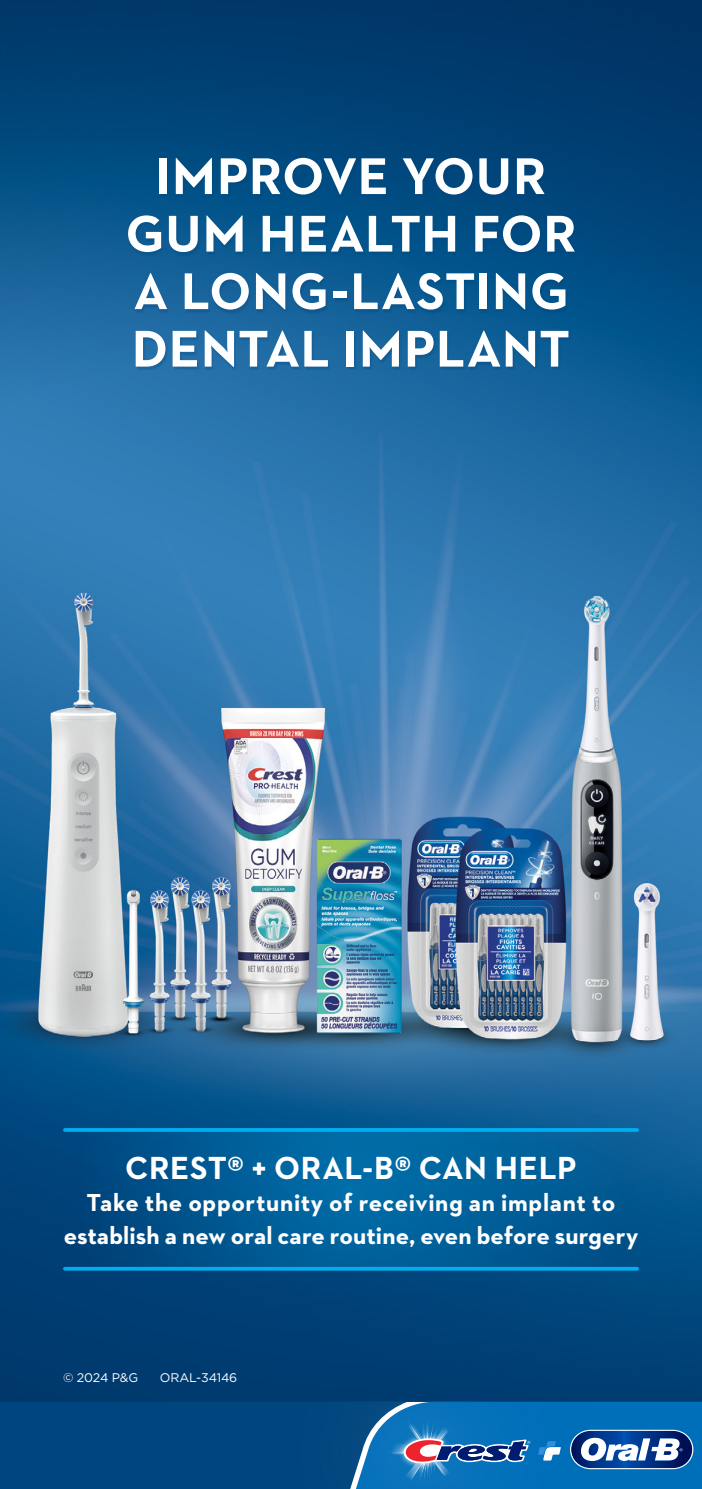
<style>
.page{position:relative;width:702px;height:1489px;background:#fff}
.page>*{position:absolute;margin:0;border:0;box-sizing:border-box;transform-origin:0 0}
.t1{font:700 52.5px/57.5px "Neutraface 2 Text";letter-spacing:.015em;color:#fff;text-align:center}
.t2{font:700 32.5px "Neutraface 2 Text";letter-spacing:.015em;color:#fff}
.t3{font:700 25px/32.5px "Neutraface 2 Text";letter-spacing:.01em;color:#fff;text-align:center}
.t4{font:12.5px "Gotham";letter-spacing:-.01em;color:#fff}
</style>
<div class="page">
<img style="left:0;top:0;width:702px;height:1401px">
<div style="left:128px;top:159px;width:449px;height:210px;background:#00437b;opacity:.3"></div>
<svg style="left:64px;top:1127px;width:574px;height:142px;background:#005b94"></svg>
<svg style="left:65px;top:1127px;width:572px;height:4px;background:#0096d4"></svg>
<svg style="left:65px;top:1266px;width:572px;height:4px;background:#0099d8"></svg>
<svg style="left:0;top:1401px;width:702px;height:87px;background:#125d99"></svg>
<h1 class="t1" style="left:125px;top:147px;width:452px">IMPROVE YOUR<br>GUM HEALTH FOR<br>A LONG-LASTING<br>DENTAL IMPLANT</h1>
<h2 class="t2" style="left:125px;top:1146px;width:453px">CREST® + ORAL-B® CAN HELP</h2>
<p class="t3" style="left:64px;top:1186px;width:576px">Take the opportunity of receiving an implant to establish a new oral care routine, even before surgery</p>
<p class="t4" style="left:63px;top:1369px;width:77px">© 2024 P&amp;G</p>
<p class="t4" style="left:160px;top:1369px;width:79px">ORAL-34146</p>
</div>
